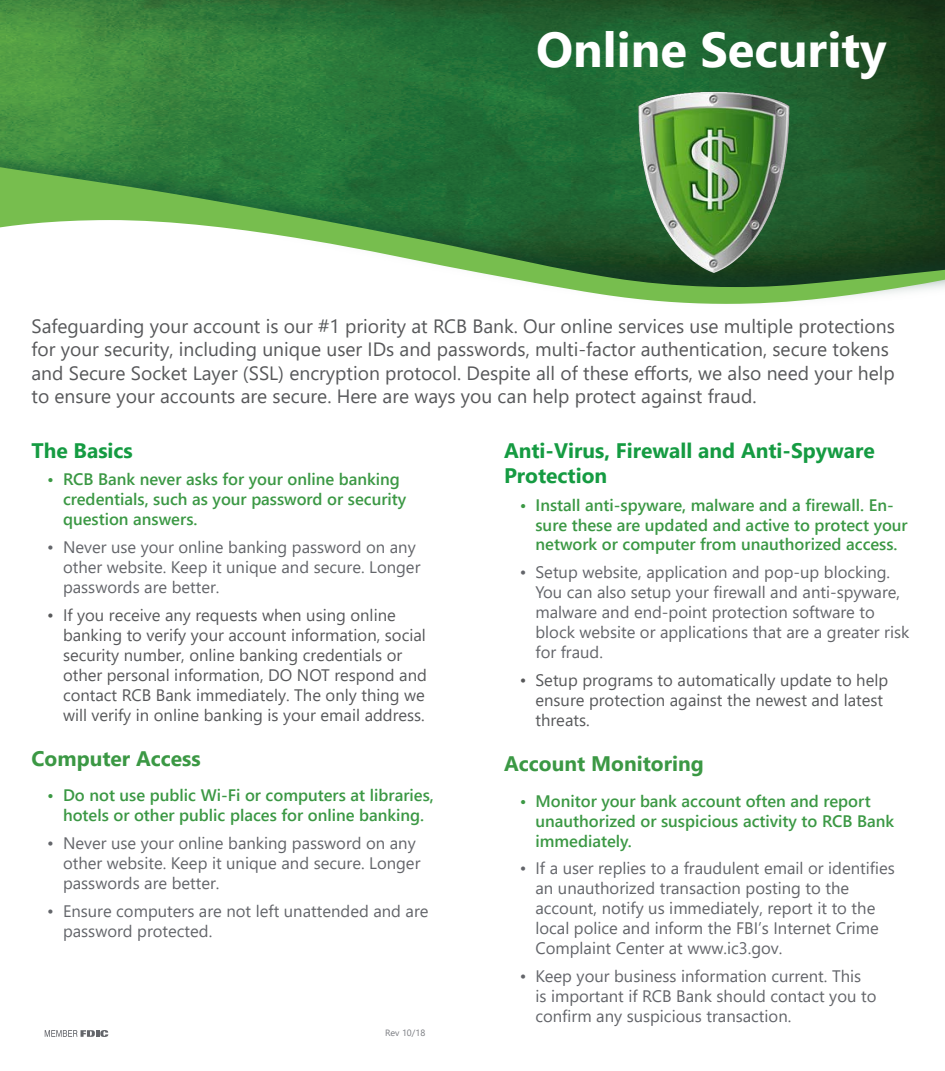
<style>
.page{position:relative;width:945px;height:1071px;background:#fff}
.page>*{position:absolute;margin:0;border:0;box-sizing:border-box;transform-origin:0 0}
.t1{font:700 49px "Segoe UI";color:#fff}
.t2{font:700 21px/25.2px "Segoe UI";color:#159b42}
.t3{font:700 21px "Segoe UI";color:#3b9844}
.t4{font:19.25px/23.1px "Segoe UI";color:#57585a}
.t5{font:16.62px/19.9px "Segoe UI";color:#63656a}
.t6{font:600 16.62px/19.9px "Segoe UI";color:#3b9844}
.t7{font:16.62px/19.9px "Segoe UI";color:#57585a}
.t8{font:9.1px "Segoe UI";color:#7a7c81}
</style>
<div class="page">
<img style="left:0;top:0;width:945px;height:119px">
<img style="left:0;top:119px;width:945px;height:33px">
<svg style="left:0;top:152px;width:945px;height:152px"></svg>
<svg style="left:45px;top:1030px;width:63px;height:7px"></svg>
<img style="left:632px;top:87px;width:159px;height:191px">
<p class="t1" style="left:536px;top:4px;width:352px">Online Security</p>
<p class="t4" style="left:32px;top:313px;width:865px">Safeguarding your account is our #1 priority at RCB Bank. Our online services use multiple protections for your security, including unique user IDs and passwords, multi-factor authentication, secure tokens and Secure Socket Layer (SSL) encryption protocol. Despite all of these efforts, we also need your help to ensure your accounts are secure. Here are ways you can help protect against fraud.</p>
<p class="t2" style="left:32px;top:436px;width:103px">The Basics</p>
<p class="t6" style="left:63px;top:468px;width:345px;text-indent:-16px">• RCB Bank never asks for your online banking credentials, such as your password or security question answers.</p>
<p class="t5" style="left:63px;top:536px;width:359px;text-indent:-16px">• Never use your online banking password on any other website. Keep it unique and secure. Longer passwords are better.</p>
<p class="t7" style="left:63px;top:603px;width:365px;text-indent:-16px">• If you receive any requests when using online banking to verify your account information, social security number, online banking credentials or other personal information, DO NOT respond and contact RCB Bank immediately. The only thing we will verify in online banking is your email address.</p>
<p class="t3" style="left:32px;top:738px;width:171px">Computer Access</p>
<p class="t6" style="left:47px;top:784px;width:388px;text-align:center">• Do not use public Wi-Fi or computers at libraries, hotels or other public places for online banking.</p>
<p class="t5" style="left:63px;top:832px;width:359px;text-indent:-16px">• Never use your online banking password on any other website. Keep it unique and secure. Longer passwords are better.</p>
<p class="t5" style="left:63px;top:900px;width:367px;text-indent:-16px">• Ensure computers are not left unattended and are password protected.</p>
<p class="t2" style="left:504px;top:436px;width:372px">Anti-Virus, Firewall and Anti-Spyware<br>Protection</p>
<p class="t6" style="left:536px;top:493px;width:374px;text-indent:-16px">• Install anti-spyware, malware and a firewall. En&shy;sure these are updated and active to protect your network or computer from unauthorized access.</p>
<p class="t5" style="left:536px;top:561px;width:375px;text-indent:-16px">• Setup website, application and pop-up blocking.<br>You can also setup your firewall and anti-spyware, malware and end-point protection software to block website or applications that are a greater risk for fraud.</p>
<p class="t7" style="left:536px;top:669px;width:354px;text-indent:-16px">• Setup programs to automatically update to help ensure protection against the newest and latest threats.</p>
<p class="t3" style="left:504px;top:744px;width:201px">Account Monitoring</p>
<p class="t6" style="left:536px;top:789px;width:360px;text-indent:-16px">• Monitor your bank account often and report unauthorized or suspicious activity to RCB Bank immediately.</p>
<p class="t5" style="left:536px;top:857px;width:361px;text-indent:-16px">• If a user replies to a fraudulent email or identifies an unauthorized transaction posting to the account, notify us immediately, report it to the local police and inform the FBI’s Internet Crime Complaint Center at www.ic3.gov.</p>
<p class="t5" style="left:536px;top:965px;width:342px;text-indent:-16px">• Keep your business information current. This is important if RCB Bank should contact you to confirm any suspicious transaction.</p>
<p class="t8" style="left:385px;top:1024px;width:41px">Rev 10/18</p>
</div>
